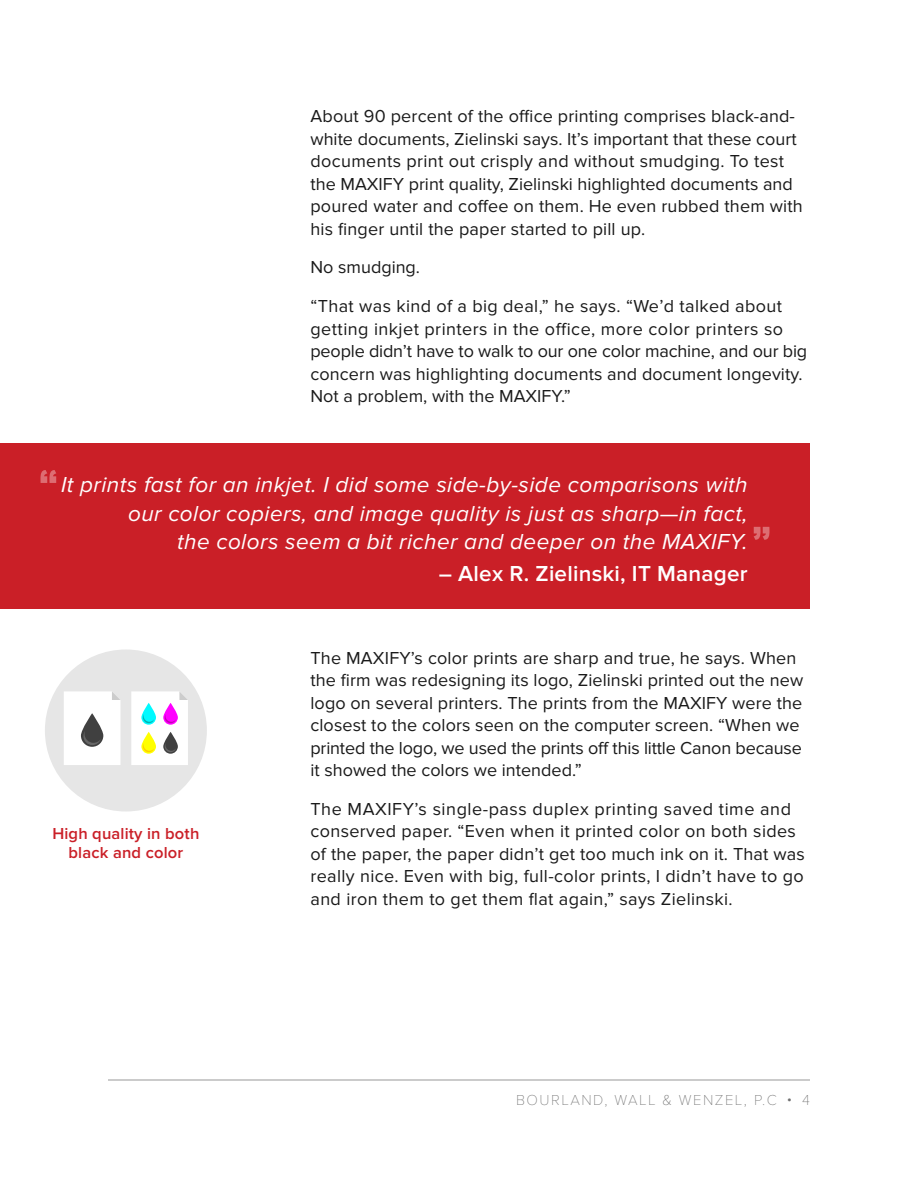
<style>
.page{position:relative;width:918px;height:1188px;background:#fff}
.page>*{position:absolute;margin:0;border:0;box-sizing:border-box;transform-origin:0 0}
.text_before___125{font:italic 22.5px/28.5px "Proxima Nova";letter-spacing:.02em;color:#fff;text-align:right}
.text_before___125-2{font:600 22.5px "Proxima Nova";letter-spacing:.01em;color:#fff}
.text_before___15{font:18px/22.5px "Proxima Nova";letter-spacing:.01em;color:#1a1a1a}
.icon_details{font:600 16.5px "Proxima Nova";letter-spacing:.01em;color:#ca1f27}
.text_before___125-3{font:100 15px "Proxima Nova T";letter-spacing:.1em;color:#707070}
</style>
<div class="page">
<hr style="left:108px;top:1080px;width:702px;height:1px;background:#999">
<div style="left:0;top:443px;width:810px;height:166px;background:#ca1f27"></div>
<svg style="left:754px;top:527px;width:15px;height:13px"></svg>
<svg style="left:40px;top:470px;width:16px;height:13px"></svg>
<div style="left:45px;top:650px;width:162px;height:162px;background:#e6e6e6;border-radius:50%"></div>
<svg style="left:64px;top:691px;width:56px;height:74px;background:#e8e8e8"></svg>
<svg style="left:131px;top:691px;width:57px;height:74px;background:#e8e7e7"></svg>
<p class="text_before___15" style="left:310px;top:105px;width:494px">About 90 percent of the office printing comprises black-and&shy;white documents, Zielinski says. It’s important that these court documents print out crisply and without smudging. To test the MAXIFY print quality, Zielinski highlighted documents and poured water and coffee on them. He even rubbed them with his finger until the paper started to pill up.</p>
<p class="text_before___15" style="left:310px;top:256px;width:111px">No smudging.</p>
<p class="text_before___15" style="left:310px;top:295px;width:498px">“That was kind of a big deal,” he says. “We’d talked about getting inkjet printers in the office, more color printers so people didn’t have to walk to our one color machine, and our big concern was highlighting documents and document longevity.<br>Not a problem, with the MAXIFY.”</p>
<p class="text_before___125" style="left:61px;top:471px;width:688px">It prints fast for an inkjet. I did some side-by-side comparisons with our color copiers, and image quality is just as sharp—in fact,<br>the colors seem a bit richer and deeper on the MAXIFY.</p>
<p class="text_before___125-2" style="left:439px;top:560px;width:310px">– Alex R. Zielinski, IT Manager</p>
<p class="icon_details" style="left:52px;top:824px;width:148px">High quality in both</p>
<p class="icon_details" style="left:69px;top:843px;width:116px">black and color</p>
<p class="text_before___15" style="left:310px;top:647px;width:494px">The MAXIFY’s color prints are sharp and true, he says. When the firm was redesigning its logo, Zielinski printed out the new logo on several printers. The prints from the MAXIFY were the closest to the colors seen on the computer screen. “When we printed the logo, we used the prints off this little Canon because it showed the colors we intended.”</p>
<p class="text_before___15" style="left:310px;top:798px;width:496px">The MAXIFY’s single-pass duplex printing saved time and conserved paper. “Even when it printed color on both sides of the paper, the paper didn’t get too much ink on it. That was really nice. Even with big, full-color prints, I didn’t have to go and iron them to get them flat again,” says Zielinski.</p>
<p class="text_before___125-3" style="left:516px;top:1092px;width:295px">BOURLAND, WALL &amp; WENZEL, P.C • 4</p>
</div>
